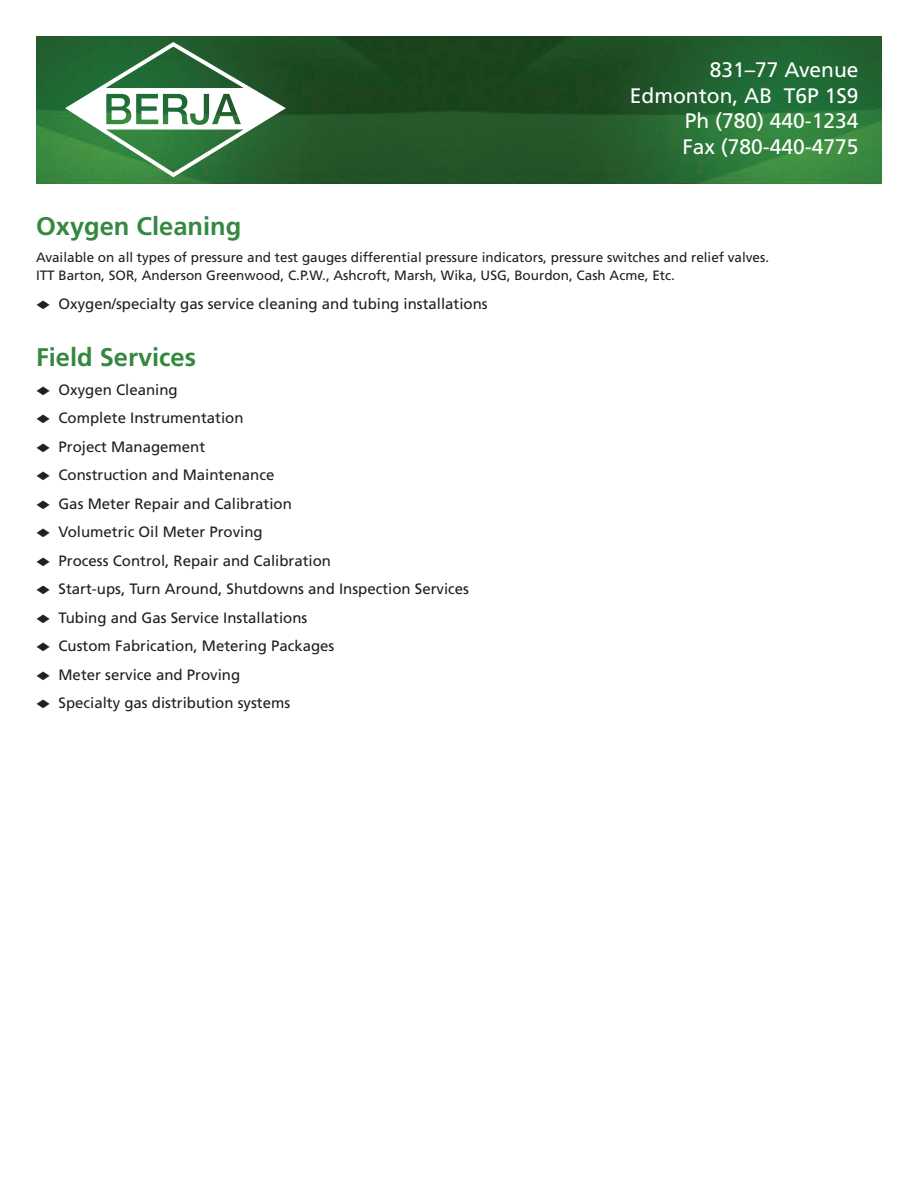
<style>
.page{position:relative;width:918px;height:1188px;background:#fff}
.page>*{position:absolute;margin:0;border:0;box-sizing:border-box;transform-origin:0 0}
.t1{font:700 25.5px "Frutiger LT Std";color:#348840}
.t2{font:21px/25.5px "Frutiger LT Std";color:#fff;text-align:right}
.t3{font:15px "Frutiger LT Std";color:#231f20}
.t4{font:13.5px/18px "Frutiger LT Std";color:#231f20}
</style>
<div class="page">
<img style="left:36px;top:36px;width:846px;height:148px">
<svg style="left:65px;top:42px;width:221px;height:135px"></svg>
<h2 class="t2" style="left:630px;top:57px;width:230px">831–77 Avenue<br>Edmonton, AB T6P 1S9<br>Ph (780) 440-1234<br>Fax (780-440-4775</h2>
<h1 class="t1" style="left:36px;top:211px;width:207px">Oxygen Cleaning</h1>
<p class="t4" style="left:36px;top:249px;width:735px">Available on all types of pressure and test gauges differential pressure indicators, pressure switches and relief valves.<br>ITT Barton, SOR, Anderson Greenwood, C.P.W., Ashcroft, Marsh, Wika, USG, Bourdon, Cash Acme, Etc.</p>
<p class="t3" style="left:36px;top:295px;width:453px">◆ Oxygen/specialty gas service cleaning and tubing installations</p>
<h1 class="t1" style="left:36px;top:342px;width:162px">Field Services</h1>
<p class="t3" style="left:36px;top:381px;width:143px">◆ Oxygen Cleaning</p>
<p class="t3" style="left:36px;top:409px;width:209px">◆ Complete Instrumentation</p>
<p class="t3" style="left:36px;top:438px;width:171px">◆ Project Management</p>
<p class="t3" style="left:36px;top:466px;width:240px">◆ Construction and Maintenance</p>
<p class="t3" style="left:36px;top:495px;width:257px">◆ Gas Meter Repair and Calibration</p>
<p class="t3" style="left:36px;top:523px;width:228px">◆ Volumetric Oil Meter Proving</p>
<p class="t3" style="left:36px;top:552px;width:297px">◆ Process Control, Repair and Calibration</p>
<p class="t3" style="left:36px;top:580px;width:435px">◆ Start-ups, Turn Around, Shutdowns and Inspection Services</p>
<p class="t3" style="left:36px;top:609px;width:273px">◆ Tubing and Gas Service Installations</p>
<p class="t3" style="left:36px;top:637px;width:300px">◆ Custom Fabrication, Metering Packages</p>
<p class="t3" style="left:36px;top:666px;width:206px">◆ Meter service and Proving</p>
<p class="t3" style="left:36px;top:694px;width:256px">◆ Specialty gas distribution systems</p>
</div>
